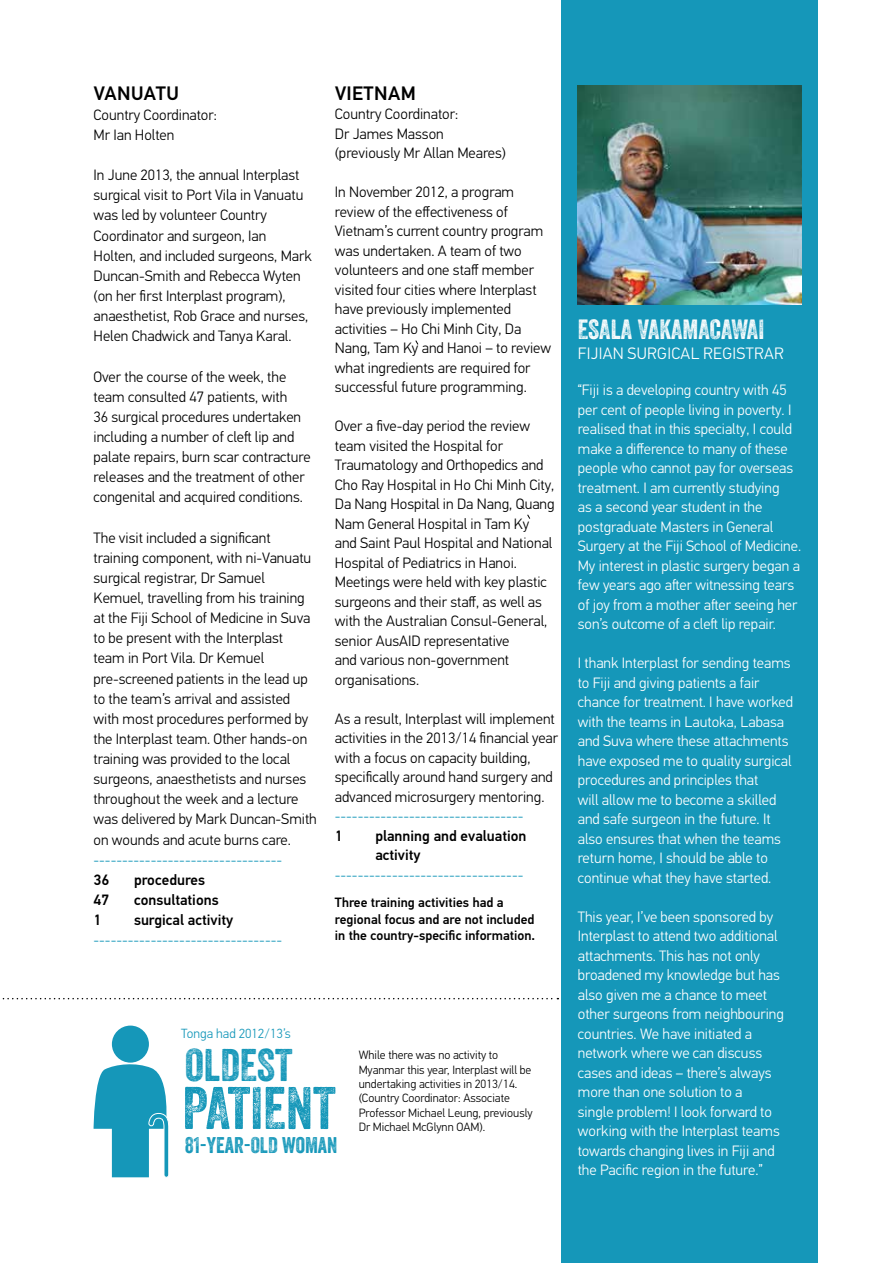
<style>
.page{position:relative;width:893px;height:1263px;background:#fff}
.page>*{position:absolute;margin:0;border:0;box-sizing:border-box;transform-origin:0 0}
.t1{font:58.05px "Veneer Two";color:#1597b9}
.t2{font:44.4px "Veneer Two";color:#1597b9}
.t3{font:27px "Veneer Two";color:#fff}
.t4{font:21.9px "Veneer Two";color:#1597b9}
.t5{font:500 19.5px "PF Din Text Pro";letter-spacing:.02em;color:#000}
.t6{font:300 16.5px "PF Din Text Pro";letter-spacing:.02em;color:#fff}
.t7{font:300 15px/20.1px "PF Din Text Pro";color:#000}
.t8{font:300 15px/19.5px "PF Din Text Pro";color:#fff}
.t9{font:300 15px "PF Din Text Pro";color:#1597b9}
.t10{font:500 15px/19.5px "PF Din Text Pro";color:#000}
.t11{font:500 13.5px/16.2px "PF Din Text Pro";color:#000}
.t12{font:300 13.2px "PF Din Text Pro";color:#1597b9}
.t13{font:300 12px/14.4px "PF Din Text Pro";color:#000}
</style>
<div class="page">
<svg style="left:2px;top:998px;width:556px;height:1px"></svg>
<div style="left:112px;top:1025px;width:37px;height:37px;background:#1597b9;border-radius:50%"></div>
<svg style="left:94px;top:1062px;width:75px;height:116px"></svg>
<div style="left:561px;top:0;width:257px;height:1263px;background:#1597b9"></div>
<img style="left:578px;top:85px;width:223px;height:220px">
<h3 class="t5" style="left:94px;top:81px;width:25px">Vanua</h3>
<h3 class="t5" style="left:156px;top:81px;width:22px">tu</h3>
<p class="t7" style="left:94px;top:105px;width:125px">Country Coordinator:<br>Mr Ian Holten</p>
<p class="t7" style="left:94px;top:165px;width:220px">In June 2013, the annual Interplast surgical visit to Port Vila in Vanuatu was led by volunteer Country Coordinator and surgeon, Ian Holten, and included surgeons, Mark Duncan-Smith and Rebecca Wyten (on her first Interplast program), anaesthetist, Rob Grace and nurses, Helen Chadwick and Tanya Karal.</p>
<p class="t7" style="left:94px;top:367px;width:219px">Over the course of the week, the team consulted 47 patients, with<br>36 surgical procedures undertaken including a number of cleft lip and palate repairs, burn scar contracture releases and the treatment of other congenital and acquired conditions.</p>
<p class="t7" style="left:94px;top:528px;width:225px">The visit included a significant training component, with ni-Vanuatu surgical registrar, Dr Samuel Kemuel, travelling from his training at the Fiji School of Medicine in Suva to be present with the Interplast team in Port Vila. Dr Kemuel pre-screened patients in the lead up to the team’s arrival and assisted with most procedures performed by the Interplast team. Other hands-on training was provided to the local surgeons, anaesthetists and nurses throughout the week and a lecture was delivered by Mark Duncan-Smith on wounds and acute burns care.</p>
<p class="t9" style="left:94px;top:851px;width:190px">---------------------------------</p>
<p class="t10" style="left:94px;top:870px;width:17px">36</p>
<p class="t10" style="left:134px;top:870px;width:72px">procedures</p>
<p class="t10" style="left:94px;top:890px;width:17px">47</p>
<p class="t10" style="left:134px;top:890px;width:86px">consultations</p>
<p class="t10" style="left:94px;top:910px;width:9px">1</p>
<p class="t10" style="left:134px;top:910px;width:101px">surgical activity</p>
<p class="t9" style="left:94px;top:931px;width:190px">---------------------------------</p>
<h3 class="t5" style="left:335px;top:81px;width:54px">Vietnam</h3>
<p class="t7" style="left:335px;top:104px;width:173px;line-height:19.5px">Country Coordinator:<br>Dr James Masson (previously Mr Allan Meares)</p>
<p class="t7" style="left:335px;top:182px;width:218px;line-height:19.5px">In November 2012, a program review of the effectiveness of<br>Vietnam’s current country program was undertaken. A team of two volunteers and one staff member visited four cities where Interplast have previously implemented activities – Ho Chi Minh City, Da<br>Nang, Tam Ky and Hanoi – to review what ingredients are required for successful future programming.</p>
<p class="t7" style="left:335px;top:416px;width:221px;line-height:19.5px">Over a five-day period the review team visited the Hospital for<br>Traumatology and Orthopedics and<br>Cho Ray Hospital in Ho Chi Minh City,<br>Da Nang Hospital in Da Nang, Quang<br>Nam General Hospital in Tam Ky and Saint Paul Hospital and National<br>Hospital of Pediatrics in Hanoi.<br>Meetings were held with key plastic surgeons and their staff, as well as with the Australian Consul-General, senior AusAID representative<br>and various non-government organisations.</p>
<p class="t7" style="left:335px;top:709px;width:225px;line-height:19.5px">As a result, Interplast will implement activities in the 2013/14 financial year with a focus on capacity building, specifically around hand surgery and advanced microsurgery mentoring.</p>
<p class="t9" style="left:335px;top:807px;width:190px">---------------------------------</p>
<p class="t10" style="left:335px;top:826px;width:9px">1</p>
<p class="t10" style="left:375px;top:826px;width:153px">planning and evaluation activity</p>
<p class="t9" style="left:335px;top:866px;width:190px">---------------------------------</p>
<p class="t11" style="left:335px;top:895px;width:202px">Three training activities had a regional focus and are not included in the country-specific information.</p>
<p class="t12" style="left:181px;top:1026px;width:111px">Tonga had 2012/13’s</p>
<h2 class="t2" style="left:185px;top:1037px;width:109px">OLDEST</h2>
<h1 class="t1" style="left:182px;top:1073px;width:155px">PATIENT</h1>
<h3 class="t4" style="left:185px;top:1132px;width:154px">81-YEAR-OLD WOMAN</h3>
<p class="t13" style="left:359px;top:1048px;width:176px">While there was no activity to Myanmar this year, Interplast will be undertaking activities in 2013/14. (Country Coordinator: Associate Professor Michael Leung, previously Dr Michael McGlynn OAM).</p>
<h3 class="t3" style="left:578px;top:313px;width:188px">ESALA VAKAMACAWAI</h3>
<p class="t6" style="left:578px;top:344px;width:30px">Fijian</p>
<p class="t6" style="left:628px;top:344px;width:129px">Surgi cal Registrar</p>
<p class="t8" style="left:578px;top:381px;width:225px">“Fiji is a developing country with 45 per cent of people living in poverty. I realised that in this specialty, I could make a difference to many of these people who cannot pay for overseas treatment. I am currently studying<br>as a second year student in the postgraduate Masters in General Surgery at the Fiji School of Medicine.<br>My interest in plastic surgery began a few years ago after witnessing tears of joy from a mother after seeing her son’s outcome of a cleft lip repair.</p>
<p class="t8" style="left:578px;top:654px;width:217px">I thank Interplast for sending teams to Fiji and giving patients a fair chance for treatment. I have worked with the teams in Lautoka, Labasa and Suva where these attachments have exposed me to quality surgical procedures and principles that<br>will allow me to become a skilled and safe surgeon in the future. It also ensures that when the teams return home, I should be able to continue what they have started.</p>
<p class="t8" style="left:578px;top:907px;width:208px">This year, I’ve been sponsored by<br>Interplast to attend two additional attachments. This has not only broadened my knowledge but has also given me a chance to meet other surgeons from neighbouring countries. We have initiated a network where we can discuss cases and ideas – there’s always more than one solution to a<br>single problem! I look forward to working with the Interplast teams towards changing lives in Fiji and the Pacific region in the future.”</p>
</div>
